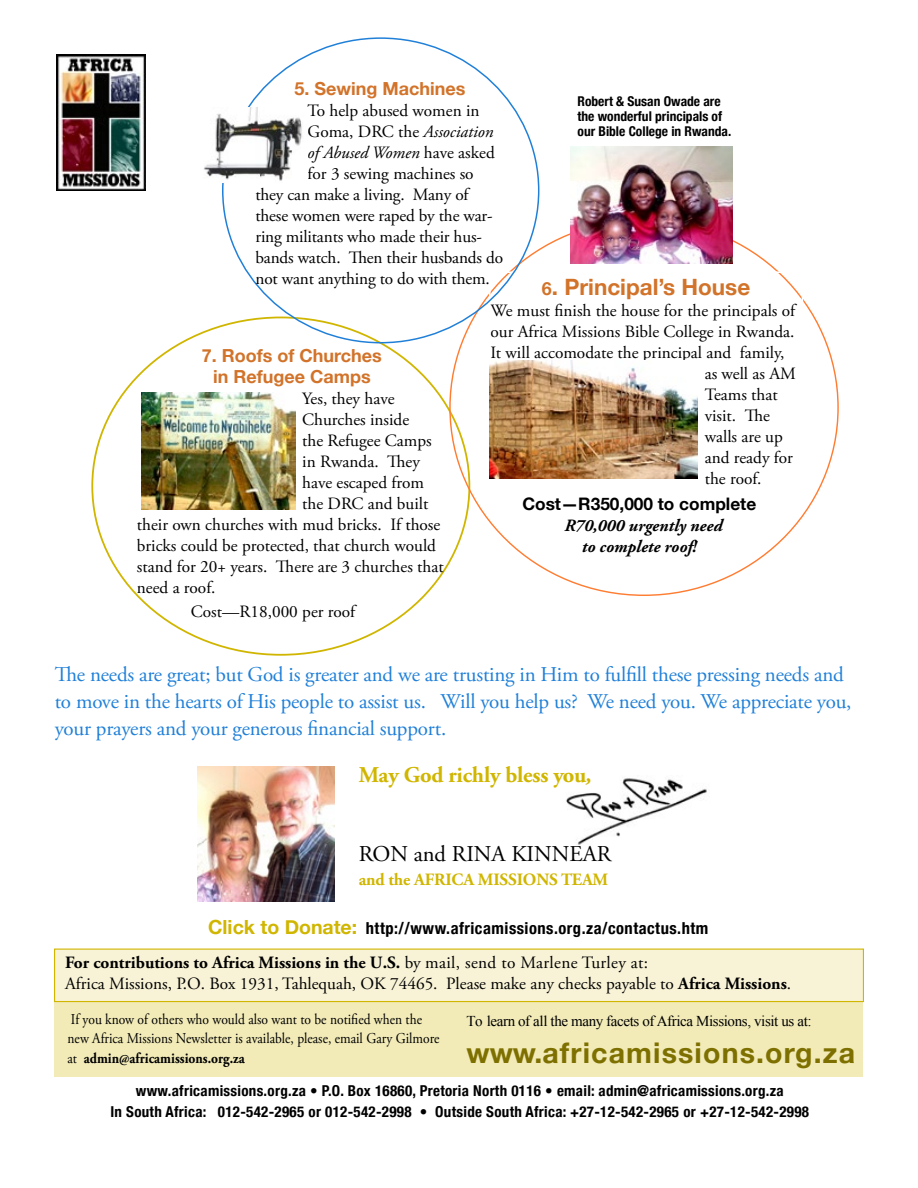
<style>
.page{position:relative;width:918px;height:1188px;background:#fff}
.page>*{position:absolute;margin:0;border:0;box-sizing:border-box;transform-origin:0 0}
.t1{font:700 28.5px "Helvetica Neue";letter-spacing:.04em;color:#7e7000}
.t2{font:700 22.5px "Adobe Garamond Pro";letter-spacing:-.01em;color:#d0b600}
.t3{font:700 22.5px "Helvetica Neue";color:#d2732a}
.t4{font:22.5px "Adobe Garamond Pro";color:#000}
.t5{font:21px/27px "Adobe Garamond Pro";letter-spacing:-.01em;color:#2080d8}
.t6{font:700 18px/21.6px "Helvetica Neue";color:#d2732a;text-align:center}
.t7{font:17.25px/21px "Adobe Garamond Pro";color:#000}
.t8{font:italic 700 17.25px/21px "Adobe Garamond Pro";color:#000;text-align:center}
.t9{font:700 17.25px "Adobe Garamond Pro";letter-spacing:-.01em;color:#d0b600}
.t10{font:700 17.25px "Helvetica Neue";color:#000}
.t11{font:italic 17.25px "Adobe Garamond Pro";color:#000}
.t12{font:700 condensed 16.5px "Helvetica Neue";letter-spacing:.03em;color:#000}
.t13{font:700 condensed 15px/21px "Helvetica Neue";letter-spacing:.02em;color:#000;text-align:center}
.t14{font:15px/19.5px "Adobe Garamond Pro";color:#000;scale:.9 1}
.t15{font:15px "Times New Roman";letter-spacing:-.025em;color:#000}
.t16{font:700 condensed 13.5px/15px "Helvetica Neue";color:#000}
.s1{font-style:italic}
.s2{font-style:normal}
.s3{font-size:18px}
.s4{font-stretch:normal;font-size:19.5px;color:#d0b600}
.s5{font-weight:700}
</style>
<div class="page">
<img style="left:566px;top:778px;width:141px;height:67px">
<div style="left:55px;top:1002px;width:808px;height:75px;background:#f2ebb8"></div>
<div style="left:54px;top:949px;width:810px;height:53px;background:#f8f3d6;border:1px solid #d0b600"></div>
<img style="left:198px;top:766px;width:136px;height:136px">
<img style="left:141px;top:393px;width:154px;height:117px">
<img style="left:490px;top:361px;width:208px;height:117px">
<img style="left:204px;top:108px;width:98px;height:73px">
<img style="left:570px;top:147px;width:163px;height:117px">
<img style="left:56px;top:54px;width:89px;height:136px">
<p class="t6" style="left:295px;top:78px;width:172px">5. Sewing Machines</p>
<p class="t7" style="left:308px;top:100px;width:173px">To help abused women in</p>
<p class="t7" style="left:308px;top:121px;width:187px">Goma, DRC the <span class="s1">Association</span></p>
<p class="t11" style="left:308px;top:142px;width:189px">of Abused Women <span class="s2">have asked</span></p>
<p class="t7" style="left:308px;top:163px;width:168px">for 3 sewing machines so</p>
<p class="t7" style="left:255px;top:184px;width:215px">they can make a living. Many of</p>
<p class="t7" style="left:255px;top:205px;width:239px">these women were raped by the war-</p>
<p class="t7" style="left:255px;top:226px;width:228px">ring militants who made their hus-</p>
<p class="t7" style="left:255px;top:247px;width:249px">bands watch. Then their husbands do</p>
<p class="t7" style="left:255px;top:268px;width:236px">not want anything to do with them.</p>
<p class="t16" style="left:578px;top:93px;width:155px">Robert &amp; Susan Owade are the wonderful principals of our Bible College in Rwanda.</p>
<h2 class="t3" style="left:542px;top:269px;width:210px"><span class="s3">6</span>. Principal’s House</h2>
<p class="t7" style="left:491px;top:301px;width:306px">We must finish the house for the principals of</p>
<p class="t7" style="left:491px;top:322px;width:305px">our Africa Missions Bible College in Rwanda.</p>
<p class="t7" style="left:491px;top:343px;width:295px">It will accomodate the principal and family,</p>
<p class="t7" style="left:705px;top:364px;width:93px">as well as AM</p>
<p class="t7" style="left:705px;top:385px;width:75px">Teams that</p>
<p class="t7" style="left:705px;top:406px;width:67px">visit. The</p>
<p class="t7" style="left:705px;top:427px;width:80px">walls are up</p>
<p class="t7" style="left:705px;top:448px;width:90px">and ready for</p>
<p class="t7" style="left:705px;top:468px;width:58px">the roof.</p>
<p class="t10" style="left:522px;top:491px;width:235px">Cost—R350,000 to complete</p>
<p class="t8" style="left:564px;top:516px;width:160px">R70,000 urgently need to complete roof!</p>
<p class="t6" style="left:202px;top:345px;width:182px">7. Roofs of Churches in Refugee Camps</p>
<p class="t7" style="left:302px;top:389px;width:94px">Yes, they have</p>
<p class="t7" style="left:302px;top:410px;width:108px">Churches inside</p>
<p class="t7" style="left:302px;top:431px;width:131px">the Refugee Camps</p>
<p class="t7" style="left:302px;top:452px;width:119px">in Rwanda. They</p>
<p class="t7" style="left:302px;top:473px;width:123px">have escaped from</p>
<p class="t7" style="left:302px;top:494px;width:128px">the DRC and built</p>
<p class="t7" style="left:137px;top:515px;width:305px">their own churches with mud bricks. If those</p>
<p class="t7" style="left:137px;top:536px;width:301px">bricks could be protected, that church would</p>
<p class="t7" style="left:137px;top:557px;width:308px">stand for 20+ years. There are 3 churches that</p>
<p class="t7" style="left:137px;top:578px;width:80px">need a roof.</p>
<p class="t7" style="left:191px;top:602px;width:166px">Cost—R18,000 per roof</p>
<p class="t5" style="left:55px;top:661px;width:798px">The needs are great; but God is greater and we are trusting in Him to fulfill these pressing needs and to move in the hearts of His people to assist us. Will you help us? We need you. We appreciate you, your prayers and your generous financial support.</p>
<h2 class="t2" style="left:359px;top:762px;width:235px">May God richly bless you<span class="s1">,</span></h2>
<h2 class="t4" style="left:359px;top:841px;width:254px">RON and RINA KINNEAR</h2>
<p class="t9" style="left:359px;top:870px;width:251px">and the AFRICA MISSIONS TEAM</p>
<p class="t12" style="left:208px;top:914px;width:502px"><span class="s4">Click to Donate:</span> http://www.africamissions.org.za/contactus.htm</p>
<p class="t7" style="left:65px;top:952px;width:728px"><span class="s5">For contributions to Africa Missions in the U.S.</span> by mail, send to Marlene Turley at:<br>Africa Missions, P.O. Box 1931, Tahlequah, OK 74465. Please make any checks payable to <span class="s5">Africa Missions</span>.</p>
<p class="t14" style="left:68px;top:1010px;width:415px">If you know of others who would also want to be notified when the new Africa Missions Newsletter is available, please, email Gary Gilmore at <span class="s5">admin@africamissions.org.za</span></p>
<p class="t15" style="left:466px;top:1010px;width:347px">To learn of all the many facets of Africa Missions, visit us at:</p>
<h1 class="t1" style="left:466px;top:1031px;width:390px">www.africamissions.org.za</h1>
<p class="t13" style="left:110px;top:1079px;width:700px">www.africamissions.org.za • P.O. Box 16860, Pretoria North 0116 • email: admin@africamissions.org.za<br>In South Africa: 012-542-2965 or 012-542-2998 • Outside South Africa: +27-12-542-2965 or +27-12-542-2998</p>
</div>
